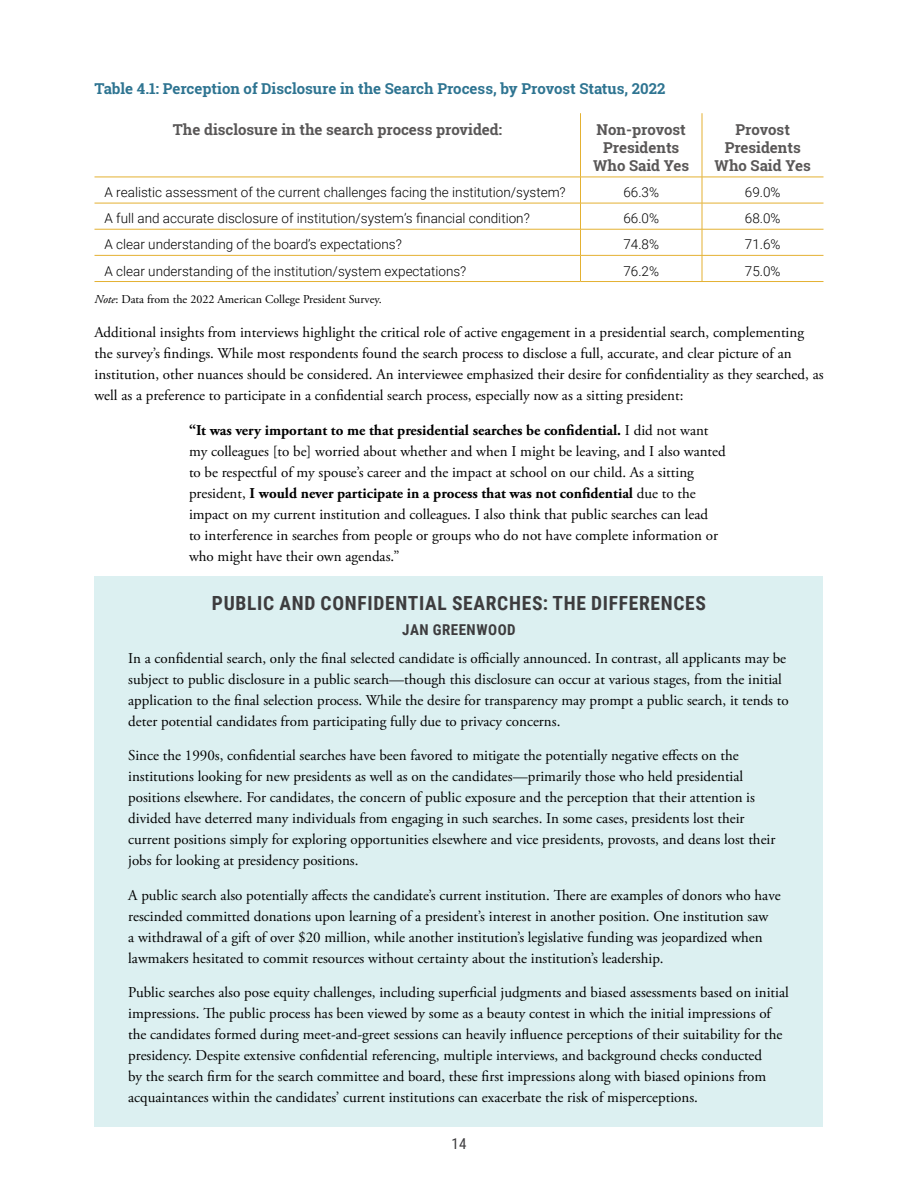
<style>
.page{position:relative;width:918px;height:1188px;background:#fff}
.page>*{position:absolute;margin:0;border:0;box-sizing:border-box;transform-origin:0 0}
.t1{font:700 19.5px "Roboto Condensed";letter-spacing:.035em;color:#3d3c3e}
.t2{font:15px/21px "Adobe Garamond Pro";color:#000}
.t3{font:700 15px/18px "Roboto Slab";color:#595757;text-align:center}
.t4{font:700 15px "Roboto Slab";color:#2e7491}
.t5{font:700 15px "Roboto Condensed";letter-spacing:.035em;color:#3d3c3e}
.t6{font:15px "Roboto Condensed";color:#3d3c3e}
.t7{font:300 13.5px "Roboto";color:#000}
.t8{font:12px "Adobe Garamond Pro";color:#000}
.s1{font-style:italic}
.s2{font-weight:700}
</style>
<div class="page">
<div style="left:94px;top:576px;width:730px;height:39px;background:#dcf0f1"></div>
<div style="left:94px;top:606px;width:730px;height:33px;background:#dcf0f1"></div>
<div style="left:94px;top:638px;width:730px;height:112px;background:#dcf0f1"></div>
<div style="left:94px;top:736px;width:730px;height:154px;background:#dcf0f1"></div>
<div style="left:94px;top:875px;width:730px;height:112px;background:#dcf0f1"></div>
<div style="left:94px;top:973px;width:730px;height:154px;background:#dcf0f1"></div>
<hr style="left:580px;top:113px;width:1px;height:64px;background:#e4b132">
<hr style="left:702px;top:113px;width:1px;height:64px;background:#e4b132">
<hr style="left:94px;top:177px;width:486px;height:1px;background:#e4b132">
<hr style="left:580px;top:177px;width:122px;height:1px;background:#e4b132">
<hr style="left:702px;top:177px;width:122px;height:1px;background:#e4b132">
<hr style="left:94px;top:203px;width:486px;height:1px;background:#e4b132">
<hr style="left:580px;top:203px;width:122px;height:1px;background:#e4b132">
<hr style="left:702px;top:203px;width:122px;height:1px;background:#e4b132">
<hr style="left:94px;top:229px;width:486px;height:1px;background:#e4b132">
<hr style="left:580px;top:229px;width:122px;height:1px;background:#e4b132">
<hr style="left:702px;top:229px;width:122px;height:1px;background:#e4b132">
<hr style="left:94px;top:255px;width:486px;height:1px;background:#e4b132">
<hr style="left:580px;top:255px;width:122px;height:1px;background:#e4b132">
<svg style="left:580px;top:177px;width:1px;height:104px"></svg>
<hr style="left:702px;top:255px;width:122px;height:1px;background:#e4b132">
<svg style="left:702px;top:177px;width:1px;height:104px"></svg>
<hr style="left:94px;top:281px;width:486px;height:1px;background:#e4b132">
<hr style="left:580px;top:281px;width:122px;height:1px;background:#e4b132">
<hr style="left:702px;top:281px;width:122px;height:1px;background:#e4b132">
<p class="t4" style="left:94px;top:78px;width:572px">Table 4.1: Perception of Disclosure in the Search Process, by Provost Status, 2022</p>
<p class="t3" style="left:173px;top:120px;width:331px">The disclosure in the search process provided:</p>
<p class="t3" style="left:593px;top:120px;width:98px">Non-provost<br>Presidents<br>Who Said Yes</p>
<p class="t3" style="left:715px;top:120px;width:98px">Provost<br>Presidents<br>Who Said Yes</p>
<p class="t7" style="left:105px;top:183px;width:463px">A realistic assessment of the current challenges facing the institution/system?</p>
<p class="t7" style="left:623px;top:183px;width:37px">66.3%</p>
<p class="t7" style="left:745px;top:183px;width:37px">69.0%</p>
<p class="t7" style="left:105px;top:209px;width:427px">A full and accurate disclosure of institution/system’s financial condition?</p>
<p class="t7" style="left:623px;top:209px;width:37px">66.0%</p>
<p class="t7" style="left:745px;top:209px;width:37px">68.0%</p>
<p class="t7" style="left:105px;top:235px;width:299px">A clear understanding of the board’s expectations?</p>
<p class="t7" style="left:623px;top:235px;width:37px">74.8%</p>
<p class="t7" style="left:745px;top:235px;width:37px">71.6%</p>
<p class="t7" style="left:105px;top:261px;width:363px">A clear understanding of the institution/system expectations?</p>
<p class="t7" style="left:623px;top:261px;width:37px">76.2%</p>
<p class="t7" style="left:745px;top:261px;width:37px">75.0%</p>
<p class="t8" style="left:94px;top:292px;width:289px"><span class="s1">Note</span>: Data from the 2022 American College President Survey.</p>
<p class="t2" style="left:94px;top:322px;width:731px">Additional insights from interviews highlight the critical role of active engagement in a presidential search, complementing the survey’s findings. While most respondents found the search process to disclose a full, accurate, and clear picture of an institution, other nuances should be considered. An interviewee emphasized their desire for confidentiality as they searched, as well as a preference to participate in a confidential search process, especially now as a sitting president:</p>
<p class="t2" style="left:189px;top:420px;width:538px"><span class="s2">“It was very important to me that presidential searches be confidential.</span> I did not want my colleagues [to be] worried about whether and when I might be leaving, and I also wanted to be respectful of my spouse’s career and the impact at school on our child. As a sitting president, <span class="s2">I would never participate in a process that was not confidential</span> due to the impact on my current institution and colleagues. I also think that public searches can lead<br>to interference in searches from people or groups who do not have complete information or who might have their own agendas.”</p>
<h1 class="t1" style="left:212px;top:590px;width:496px">PUBLIC AND CONFIDENTIAL SEARCHES: THE DIFFERENCES</h1>
<p class="t5" style="left:402px;top:619px;width:115px">JAN GREENWOOD</p>
<p class="t2" style="left:128px;top:648px;width:662px">In a confidential search, only the final selected candidate is officially announced. In contrast, all applicants may be subject to public disclosure in a public search—though this disclosure can occur at various stages, from the initial application to the final selection process. While the desire for transparency may prompt a public search, it tends to deter potential candidates from participating fully due to privacy concerns.</p>
<p class="t2" style="left:128px;top:745px;width:649px">Since the 1990s, confidential searches have been favored to mitigate the potentially negative effects on the institutions looking for new presidents as well as on the candidates—primarily those who held presidential positions elsewhere. For candidates, the concern of public exposure and the perception that their attention is divided have deterred many individuals from engaging in such searches. In some cases, presidents lost their current positions simply for exploring opportunities elsewhere and vice presidents, provosts, and deans lost their jobs for looking at presidency positions.</p>
<p class="t2" style="left:128px;top:885px;width:654px">A public search also potentially affects the candidate’s current institution. There are examples of donors who have rescinded committed donations upon learning of a president’s interest in another position. One institution saw<br>a withdrawal of a gift of over $20 million, while another institution’s legislative funding was jeopardized when lawmakers hesitated to commit resources without certainty about the institution’s leadership.</p>
<p class="t2" style="left:128px;top:982px;width:662px">Public searches also pose equity challenges, including superficial judgments and biased assessments based on initial impressions. The public process has been viewed by some as a beauty contest in which the initial impressions of the candidates formed during meet-and-greet sessions can heavily influence perceptions of their suitability for the presidency. Despite extensive confidential referencing, multiple interviews, and background checks conducted<br>by the search firm for the search committee and board, these first impressions along with biased opinions from acquaintances within the candidates’ current institutions can exacerbate the risk of misperceptions.</p>
<p class="t6" style="left:452px;top:1133px;width:16px">14</p>
</div>
